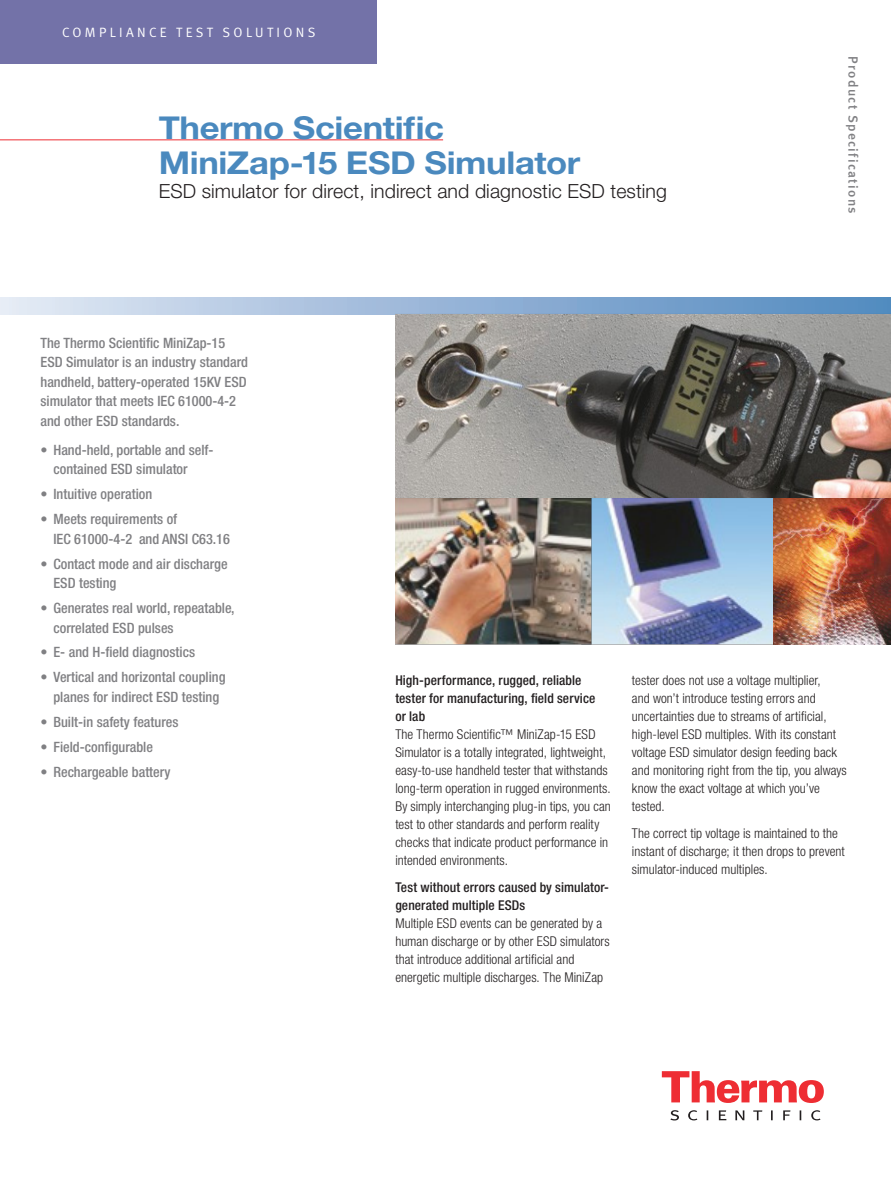
<style>
.page{position:relative;width:891px;height:1188px;background:#fff}
.page>*{position:absolute;margin:0;border:0;box-sizing:border-box;transform-origin:0 0}
.t1{font:700 31.5px/34.5px "Helvetica Neue LT Std";letter-spacing:-.01em;color:#4a89be;scale:1.1 1}
.t2{font:300 19.5px "Helvetica Neue LT Std";letter-spacing:.005em;color:#231f20}
.t3{font:500 condensed 14.25px/19.5px "Helvetica Neue LT Std";color:#808083}
.t4{font:300 condensed 13.5px/18px "Helvetica Neue LT Std";letter-spacing:.005em;color:#231f20}
.t5{font:500 condensed 13.5px/18px "Helvetica Neue LT Std";letter-spacing:.01em;color:#231f20}
.t6{font:13.5px "Meta Normal LF";letter-spacing:.25em;color:#fff}
.t7{font:13.5px "Meta Medium LF";letter-spacing:.1em;color:#808083}
</style>
<div class="page">
<img style="left:592px;top:498px;width:299px;height:146px">
<img style="left:395px;top:498px;width:197px;height:146px">
<div style="left:0;top:297px;width:891px;height:18px;background:linear-gradient(to right,#e3e8f4,#4f87be)"></div>
<svg style="left:662px;top:1071px;width:162px;height:32px"></svg>
<svg style="left:670px;top:1110px;width:151px;height:10px"></svg>
<div style="left:0;top:0;width:377px;height:64px;background:#7372a8"></div>
<hr style="left:0;top:139px;width:443px;height:1px;background:#ee2d33">
<img style="left:395px;top:313px;width:496px;height:185px">
<p class="t6" style="left:62px;top:24px;width:255px">COMPLIANCE TEST SOLUTIONS</p>
<h1 class="t1" style="left:159px;top:110px;width:385px">Thermo Scientific<br>MiniZap-15 ESD Simulator</h1>
<h2 class="t2" style="left:159px;top:179px;width:510px">ESD simulator for direct, indirect and diagnostic ESD testing</h2>
<p class="t7" style="left:861px;top:56px;width:159px;rotate:90deg">Product Specifications</p>
<p class="t3" style="left:40px;top:333px;width:209px">The Thermo Scientific MiniZap-15<br>ESD Simulator is an industry standard handheld, battery-operated 15KV ESD simulator that meets IEC 61000-4-2 and other ESD standards.</p>
<p class="t3" style="left:53px;top:440px;width:162px;text-indent:-13px">• Hand-held, portable and self&shy;contained ESD simulator</p>
<p class="t3" style="left:40px;top:484px;width:113px">• Intuitive operation</p>
<p class="t3" style="left:53px;top:509px;width:178px;text-indent:-13px">• Meets requirements of<br>IEC 61000-4-2 and ANSI C63.16</p>
<p class="t3" style="left:53px;top:554px;width:176px;text-indent:-13px">• Contact mode and air discharge<br>ESD testing</p>
<p class="t3" style="left:53px;top:598px;width:183px;text-indent:-13px">• Generates real world, repeatable, correlated ESD pulses</p>
<p class="t3" style="left:40px;top:642px;width:156px">• E- and H-field diagnostics</p>
<p class="t3" style="left:40px;top:667px;width:187px;text-align:center">• Vertical and horizontal coupling planes for indirect ESD testing</p>
<p class="t3" style="left:40px;top:712px;width:139px">• Built-in safety features</p>
<p class="t3" style="left:40px;top:737px;width:114px">• Field-configurable</p>
<p class="t3" style="left:40px;top:762px;width:132px">• Rechargeable battery</p>
<p class="t5" style="left:395px;top:671px;width:202px">High-performance, rugged, reliable tester for manufacturing, field service or lab</p>
<p class="t4" style="left:395px;top:725px;width:217px">The Thermo Scientific™ MiniZap-15 ESD Simulator is a totally integrated, lightweight, easy-to-use handheld tester that withstands long-term operation in rugged environments.<br>By simply interchanging plug-in tips, you can test to other standards and perform reality checks that indicate product performance in intended environments.</p>
<p class="t5" style="left:395px;top:878px;width:215px">Test without errors caused by simulator&shy;generated multiple ESDs</p>
<p class="t4" style="left:395px;top:914px;width:216px">Multiple ESD events can be generated by a human discharge or by other ESD simulators that introduce additional artificial and energetic multiple discharges. The MiniZap</p>
<p class="t4" style="left:632px;top:671px;width:216px">tester does not use a voltage multiplier,<br>and won’t introduce testing errors and uncertainties due to streams of artificial, high-level ESD multiples. With its constant voltage ESD simulator design feeding back and monitoring right from the tip, you always know the exact voltage at which you’ve tested.</p>
<p class="t4" style="left:632px;top:824px;width:214px">The correct tip voltage is maintained to the instant of discharge; it then drops to prevent simulator-induced multiples.</p>
</div>
